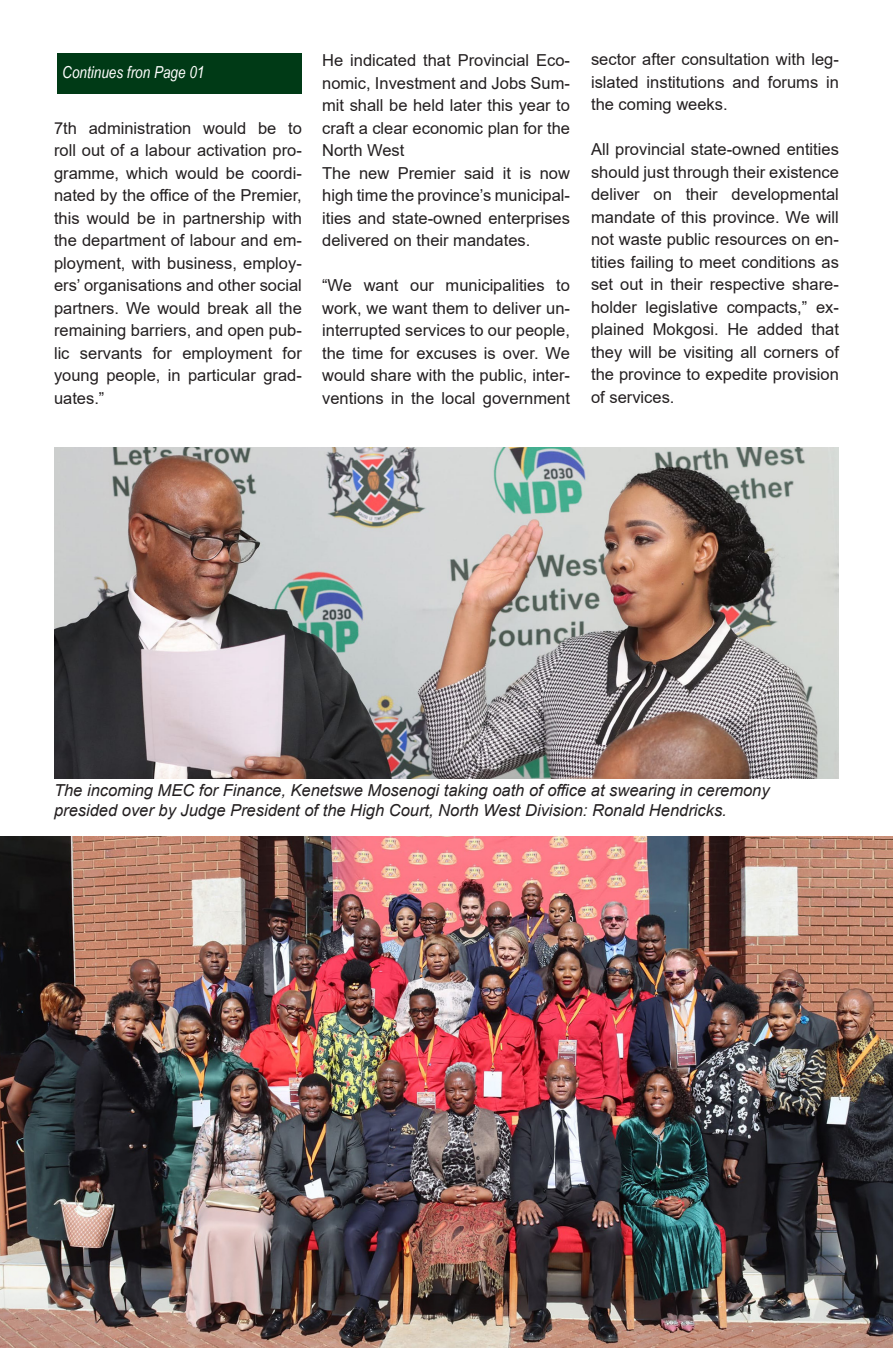
<style>
.page{position:relative;width:893px;height:1348px;background:#fff}
.page>*{position:absolute;margin:0;border:0;box-sizing:border-box;transform-origin:0 0}
.t1{font:16.5px/22.5px "Arial";color:#231f20;text-align:justify}
.t2{font:italic 16.5px/19.8px "Arial";color:#231f20}
.t3{font:italic 16.5px "Arial Narrow";color:#fff}
</style>
<div class="page">
<div style="left:57px;top:53px;width:245px;height:40px;background:#003a16"></div>
<img style="left:1px;top:836px;width:891px;height:511px">
<img style="left:55px;top:447px;width:784px;height:331px">
<p class="t3" style="left:62px;top:60px;width:144px">Continues fron Page 01</p>
<p class="t1" style="left:322px;top:49px;width:249px">He indicated that Provincial Eco&shy;nomic, Investment and Jobs Sum&shy;mit shall be held later this year to craft a clear economic plan for the North West</p>
<p class="t1" style="left:322px;top:162px;width:249px">The new Premier said it is now high time the province’s municipal&shy;ities and state-owned enterprises delivered on their mandates.</p>
<p class="t1" style="left:322px;top:274px;width:249px">“We want our municipalities to work, we want them to deliver un&shy;interrupted services to our people, the time for excuses is over. We would share with the public, inter&shy;ventions in the local government</p>
<p class="t1" style="left:54px;top:116px;width:249px">7th administration would be to roll out of a labour activation pro&shy;gramme, which would be coordi&shy;nated by the office of the Premier, this would be in partnership with the department of labour and em&shy;ployment, with business, employ&shy;ers’ organisations and other social partners. We would break all the remaining barriers, and open pub&shy;lic servants for employment for young people, in particular grad&shy;uates.”</p>
<p class="t1" style="left:591px;top:48px;width:249px">sector after consultation with leg&shy;islated institutions and forums in the coming weeks.</p>
<p class="t1" style="left:591px;top:138px;width:249px">All provincial state-owned entities should just through their existence deliver on their developmental mandate of this province. We will not waste public resources on en&shy;tities failing to meet conditions as set out in their respective share&shy;holder legislative compacts,” ex&shy;plained Mokgosi. He added that they will be visiting all corners of the province to expedite provision of services.</p>
<p class="t2" style="left:54px;top:780px;width:717px">The incoming MEC for Finance, Kenetswe Mosenogi taking oath of office at swearing in ceremony presided over by Judge President of the High Court, North West Division: Ronald Hendricks.</p>
</div>
